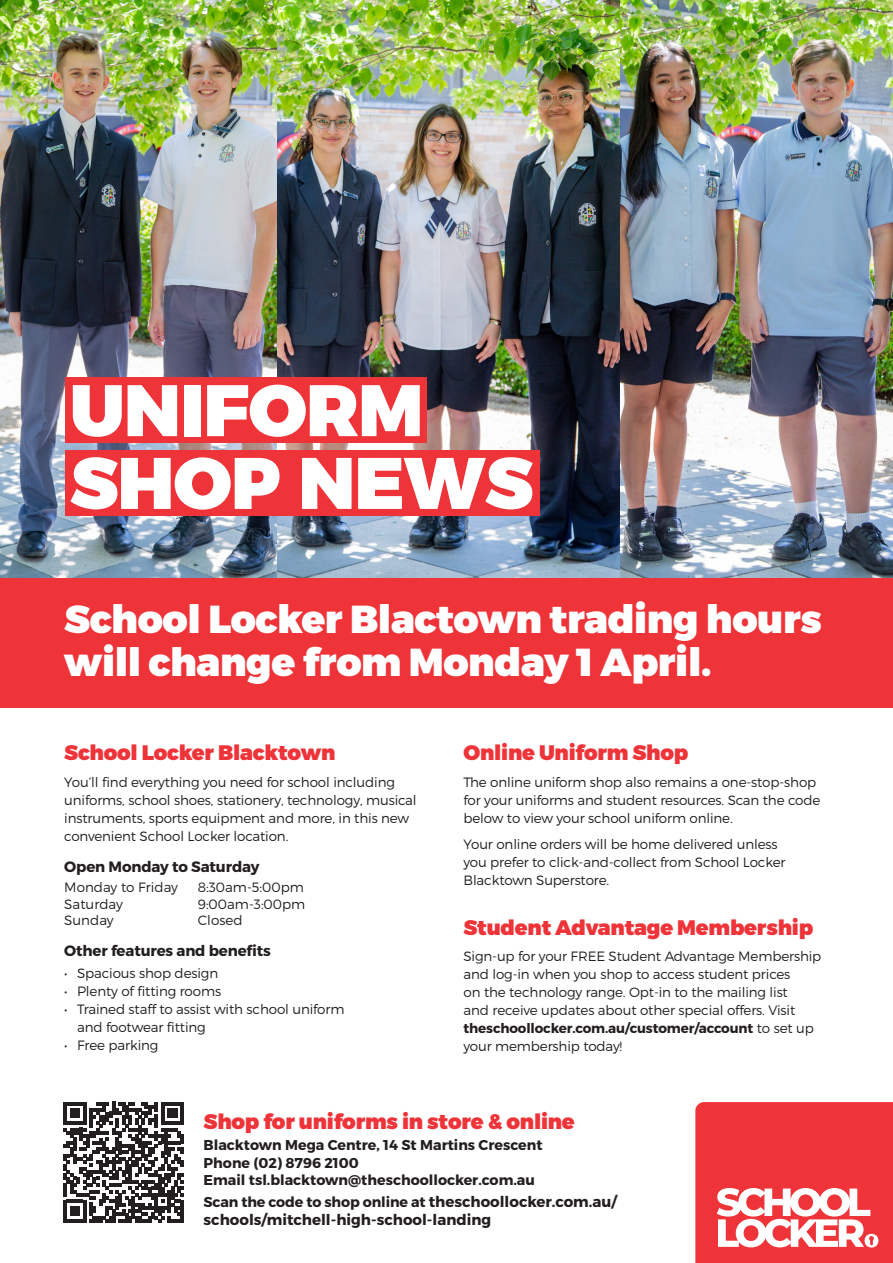
<style>
.page{position:relative;width:893px;height:1263px;background:#fff}
.page>*{position:absolute;margin:0;border:0;box-sizing:border-box;transform-origin:0 0}
.head_2{font:900 72.75px/72.8px "Montserrat";letter-spacing:-.01em;color:#fff}
.heading{font:900 39px/43.5px "Montserrat";letter-spacing:-.01em;color:#fff}
.heading-2{font:900 21px "Montserrat";letter-spacing:-.01em;color:#ee3339}
.head_2-2{font:900 21px "Montserrat";letter-spacing:-.01em;color:#ee3339}
.heading-3{font:700 15px "Montserrat";letter-spacing:-.01em;color:#231f20}
.head_2-3{font:700 15px "Montserrat";color:#231f20}
.head_2-4{font:700 14.25px/17.2px "Montserrat";color:#231f20}
.heading-4{font:300 13.5px/18px "Montserrat";letter-spacing:-.01em;color:#231f20}
.s1{font-weight:700}
.s2{font-size:15px}
</style>
<div class="page">
<img style="left:276px;top:0;width:345px;height:578px">
<img style="left:0;top:0;width:276px;height:578px">
<img style="left:621px;top:0;width:272px;height:578px">
<svg style="left:695px;top:1102px;width:198px;height:161px;background:#f0555a"></svg>
<div style="left:0;top:578px;width:893px;height:130px;background:#ee3339"></div>
<div style="left:65px;top:377px;width:362px;height:65px;background:#ee3339"></div>
<div style="left:65px;top:451px;width:474px;height:65px;background:#ee3339"></div>
<svg style="left:63px;top:1102px;width:121px;height:120px"></svg>
<hr style="left:181px;top:1200px;width:3px;height:22px;background:#231f20">
<p class="head_2" style="left:70px;top:376px;width:465px">UNIFORM<br>SHOP NEWS</p>
<p class="heading" style="left:64px;top:598px;width:759px">School Locker Blactown trading hours will change from Monday 1 April.</p>
<p class="heading-2" style="left:64px;top:740px;width:272px">School Locker Blacktown</p>
<p class="heading-4" style="left:64px;top:773px;width:354px">You’ll find everything you need for school including uniforms, school shoes, stationery, technology, musical instruments, sports equipment and more, in this new convenient School Locker location.</p>
<p class="heading-3" style="left:64px;top:857px;width:197px">Open Monday to Saturday</p>
<p class="heading-4" style="left:64px;top:878px;width:115px">Monday to Friday</p>
<p class="heading-4" style="left:198px;top:878px;width:108px">8:30am-5:00pm</p>
<p class="heading-4" style="left:64px;top:895px;width:60px">Saturday</p>
<p class="heading-4" style="left:198px;top:895px;width:109px">9:00am-3:00pm</p>
<p class="heading-4" style="left:64px;top:911px;width:51px">Sunday</p>
<p class="heading-4" style="left:198px;top:911px;width:46px">Closed</p>
<p class="heading-3" style="left:64px;top:941px;width:208px">Other features and benefits</p>
<p class="heading-4" style="left:64px;top:964px;width:155px">• Spacious shop design</p>
<p class="heading-4" style="left:64px;top:982px;width:158px">• Plenty of fitting rooms</p>
<p class="heading-4" style="left:77px;top:1000px;width:269px;text-indent:-13px">• Trained staff to assist with school uniform and footwear fitting</p>
<p class="heading-4" style="left:64px;top:1036px;width:96px">• Free parking</p>
<p class="heading-2" style="left:463px;top:740px;width:226px">Online Uniform Shop</p>
<p class="heading-4" style="left:463px;top:773px;width:358px">The online uniform shop also remains a one-stop-shop for your uniforms and student resources. Scan the code below to view your school uniform online.</p>
<p class="heading-4" style="left:463px;top:835px;width:323px">Your online orders will be home delivered unless you prefer to click-and-collect from School Locker<br>Blacktown Superstore.</p>
<p class="heading-2" style="left:463px;top:914px;width:351px">Student Advantage Membership</p>
<p class="heading-4" style="left:463px;top:947px;width:359px">Sign-up for your FREE Student Advantage Membership and log-in when you shop to access student prices<br>on the technology range. Opt-in to the mailing list<br>and receive updates about other special offers. Visit <span class="s1">theschoollocker.com.au/customer/account</span> to set up your membership today!</p>
<p class="head_2-2" style="left:204px;top:1108px;width:373px">Shop for uniforms in store &amp; online</p>
<p class="head_2-4" style="left:204px;top:1137px;width:340px">Blacktown Mega Centre, 14 St Martins Crescent<br>Phone (02) 8796 2100<br>Email tsl.blacktown@theschoollocker.com.au</p>
<p class="head_2-4" style="left:204px;top:1193px;width:415px">Scan the code to shop online at <span class="s2">theschoollocker.com.au/</span></p>
<p class="head_2-3" style="left:204px;top:1210px;width:289px">schools/mitchell-high-school-landing</p>
</div>
